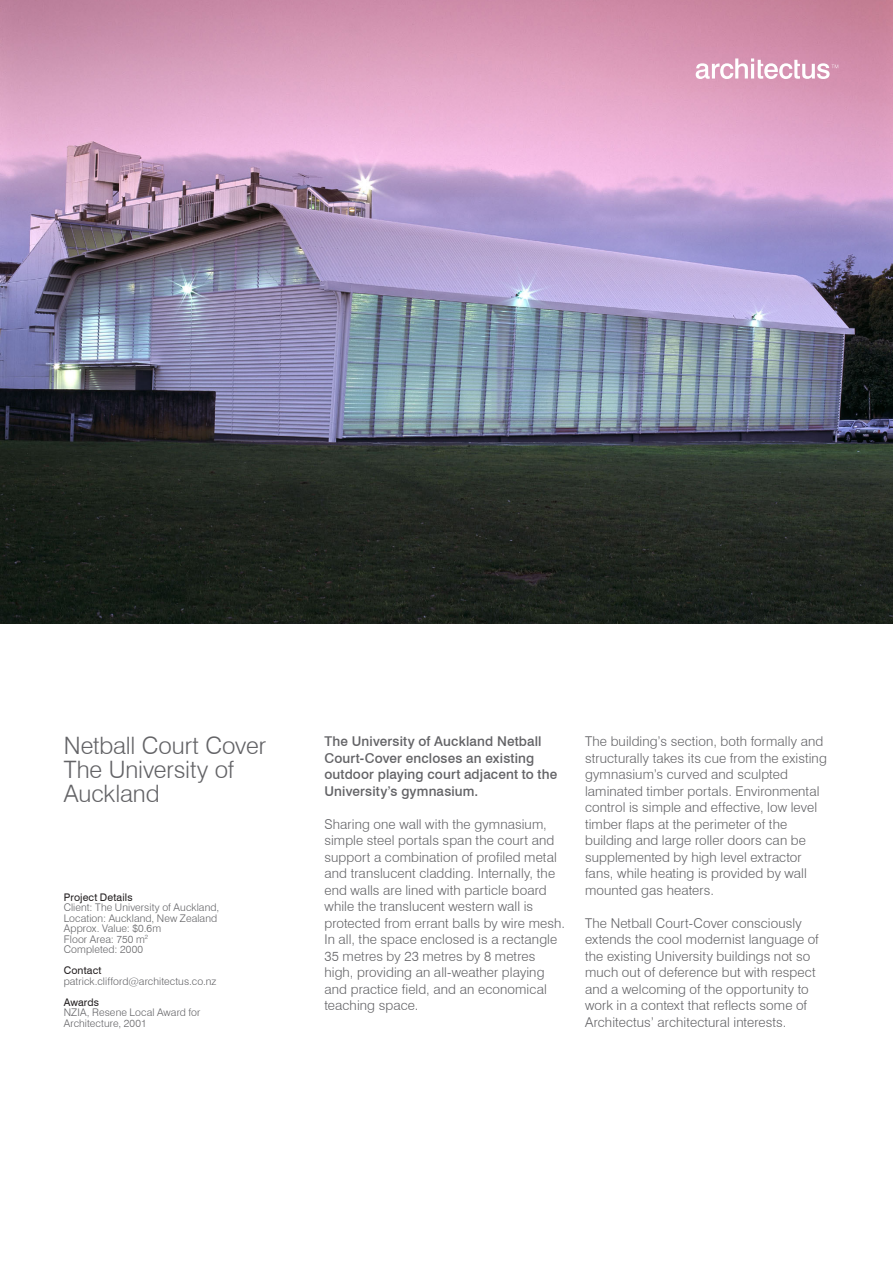
<style>
.page{position:relative;width:893px;height:1263px;background:#fff}
.page>*{position:absolute;margin:0;border:0;box-sizing:border-box;transform-origin:0 0}
.Heading_2{font:300 24px/24px "Swiss 721 BT";letter-spacing:-.005em;color:#636366}
.Body_1_-_space{font:300 13.5px/16.5px "Swiss 721 BT";letter-spacing:.01em;color:#636366}
.Body_quote{font:500 13.5px/16.5px "Swiss 721 BT";letter-spacing:.01em;color:#636366}
.Details{font:300 10.5px/10.5px "Swiss 721 BT";letter-spacing:.01em;color:#636366}
.Details_heading{font:10.5px "Swiss 721 BT";letter-spacing:.01em;color:#231f20}
</style>
<div class="page">
<img style="left:0;top:0;width:893px;height:623px">
<svg style="left:696px;top:58px;width:142px;height:21px"></svg>
<p class="Heading_2" style="left:64px;top:733px;width:204px">Netball Court Cover<br>The University of<br>Auckland</p>
<p class="Details_heading" style="left:64px;top:891px;width:70px">Project Details</p>
<p class="Details" style="left:64px;top:902px;width:157px">Client: The University of Auckland,<br>Location: Auckland, New Zealand<br>Approx. Value: $0.6m<br>Floor Area: 750 m<sup>2<br></sup>Completed: 2000</p>
<p class="Details_heading" style="left:64px;top:964px;width:39px">Contact</p>
<p class="Details" style="left:64px;top:976px;width:154px">patrick.clifford@architectus.co.nz</p>
<p class="Details_heading" style="left:64px;top:996px;width:37px">Awards</p>
<p class="Details" style="left:64px;top:1007px;width:138px">NZIA, Resene Local Award for<br>Architecture, 2001</p>
<p class="Body_quote" style="left:324px;top:733px;width:234px">The University of Auckland Netball Court-Cover encloses an existing outdoor playing court adjacent to the University’s gymnasium.</p>
<p class="Body_1_-_space" style="left:324px;top:815px;width:242px">Sharing one wall with the gymnasium, simple steel portals span the court and support a combination of profiled metal and translucent cladding. Internally, the end walls are lined with particle board while the translucent western wall is protected from errant balls by wire mesh.<br>In all, the space enclosed is a rectangle 35 metres by 23 metres by 8 metres high, providing an all-weather playing and practice field, and an economical teaching space.</p>
<p class="Body_1_-_space" style="left:585px;top:733px;width:243px">The building’s section, both formally and structurally takes its cue from the existing gymnasium’s curved and sculpted laminated timber portals. Environmental control is simple and effective, low level timber flaps at the perimeter of the building and large roller doors can be supplemented by high level extractor fans, while heating is provided by wall mounted gas heaters.</p>
<p class="Body_1_-_space" style="left:585px;top:914px;width:235px">The Netball Court-Cover consciously extends the cool modernist language of the existing University buildings not so much out of deference but with respect and a welcoming of the opportunity to work in a context that reflects some of Architectus’ architectural interests.</p>
</div>
